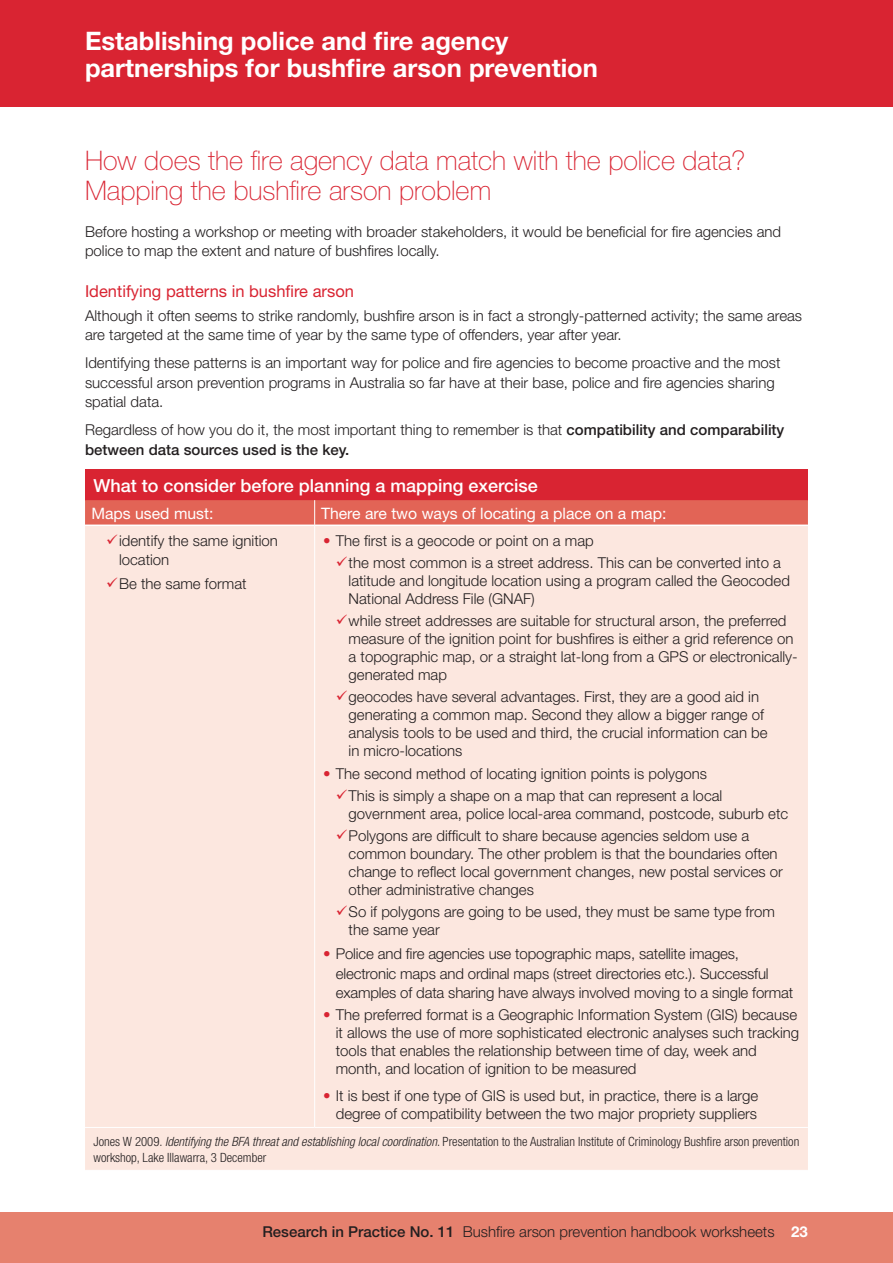
<style>
.page{position:relative;width:893px;height:1263px;background:#fff}
.page>*{position:absolute;margin:0;border:0;box-sizing:border-box;transform-origin:0 0}
.t1{font:100 27px/30px "Helvetica Neue LT";color:#d92432}
.t2{font:700 25.5px/27px "Helvetica Neue LT";color:#fff}
.t3{font:500 18px "Helvetica Neue LT";color:#fff}
.t4{font:16.5px "Helvetica Neue LT";color:#d92432}
.t5{font:15.75px "Helvetica Neue LT";color:#fff}
.t6{font:300 15px/18px "Helvetica Neue LT";color:#231f20}
.t7{font:300 condensed 12.75px/15.8px "Helvetica Neue LT";color:#231f20}
.s1{font-weight:500}
.s2{color:#d92432}
.s3{font-style:italic}
.s4{font-weight:700;color:#fff}
</style>
<div class="page">
<div style="left:0;top:1212px;width:893px;height:51px;background:#e6816e"></div>
<div style="left:0;top:0;width:893px;height:106px;background:#d92432"></div>
<div style="left:85px;top:469px;width:723px;height:31px;background:#d92432"></div>
<div style="left:85px;top:526px;width:723px;height:644px;background:#fce7df"></div>
<svg style="left:85px;top:500px;width:723px;height:25px;background:#e26659"></svg>
<hr style="left:314px;top:525px;width:1px;height:602px;background:#fff">
<hr style="left:85px;top:1127px;width:230px;height:1px;background:#fff">
<hr style="left:315px;top:1127px;width:493px;height:1px;background:#fff">
<svg style="left:107px;top:534px;width:11px;height:10px"></svg>
<svg style="left:107px;top:577px;width:11px;height:10px"></svg>
<svg style="left:337px;top:556px;width:10px;height:10px"></svg>
<svg style="left:337px;top:614px;width:10px;height:10px"></svg>
<svg style="left:337px;top:691px;width:10px;height:9px"></svg>
<svg style="left:337px;top:789px;width:10px;height:10px"></svg>
<svg style="left:337px;top:829px;width:10px;height:10px"></svg>
<svg style="left:337px;top:906px;width:10px;height:9px"></svg>
<h2 class="t2" style="left:85px;top:26px;width:514px">Establishing police and fire agency partnerships for bushfire arson prevention</h2>
<h1 class="t1" style="left:85px;top:145px;width:662px">How does the fire agency data match with the police data?<br>Mapping the bushfire arson problem</h1>
<p class="t6" style="left:85px;top:221px;width:698px;line-height:19.5px">Before hosting a workshop or meeting with broader stakeholders, it would be beneficial for fire agencies and police to map the extent and nature of bushfires locally.</p>
<p class="t4" style="left:85px;top:281px;width:270px">Identifying patterns in bushfire arson</p>
<p class="t6" style="left:85px;top:305px;width:719px;line-height:19.5px">Although it often seems to strike randomly, bushfire arson is in fact a strongly-patterned activity; the same areas are targeted at the same time of year by the same type of offenders, year after year.</p>
<p class="t6" style="left:85px;top:353px;width:697px;line-height:19.5px">Identifying these patterns is an important way for police and fire agencies to become proactive and the most successful arson prevention programs in Australia so far have at their base, police and fire agencies sharing spatial data.</p>
<p class="t6" style="left:85px;top:420px;width:701px;line-height:19.5px">Regardless of how you do it, the most important thing to remember is that <span class="s1">compatibility and comparability between data sources used is the key.</span></p>
<p class="t3" style="left:94px;top:474px;width:446px">What to consider before planning a mapping exercise</p>
<p class="t5" style="left:91px;top:504px;width:123px">Maps used must:</p>
<p class="t5" style="left:321px;top:504px;width:347px">There are two ways of locating a place on a map:</p>
<p class="t6" style="left:119px;top:530px;width:160px;line-height:19.5px">identify the same ignition location</p>
<p class="t6" style="left:119px;top:574px;width:129px">Be the same format</p>
<p class="t6" style="left:349px;top:529px;width:434px;line-height:22.2px;text-indent:-26px"><span class="s2">•</span> The first is a geocode or point on a map<br>the most common is a street address. This can be converted into a</p>
<p class="t6" style="left:349px;top:571px;width:443px">latitude and longitude location using a program called the Geocoded<br>National Address File (GNAF)</p>
<p class="t6" style="left:349px;top:611px;width:451px">while street addresses are suitable for structural arson, the preferred measure of the ignition point for bushfires is either a grid reference on a topographic map, or a straight lat-long from a GPS or electronically&shy;generated map</p>
<p class="t6" style="left:349px;top:688px;width:420px">geocodes have several advantages. First, they are a good aid in generating a common map. Second they allow a bigger range of analysis tools to be used and third, the crucial information can be in micro-locations</p>
<p class="t6" style="left:349px;top:762px;width:375px;line-height:22.2px;text-indent:-26px"><span class="s2">•</span> The second method of locating ignition points is polygons<br>This is simply a shape on a map that can represent a local</p>
<p class="t6" style="left:349px;top:802px;width:441px;line-height:22.2px">government area, police local-area command, postcode, suburb etc<br>Polygons are difficult to share because agencies seldom use a</p>
<p class="t6" style="left:349px;top:844px;width:436px">common boundary. The other problem is that the boundaries often change to reflect local government changes, new postal services or other administrative changes</p>
<p class="t6" style="left:349px;top:903px;width:428px">So if polygons are going to be used, they must be same type from the same year</p>
<p class="t6" style="left:336px;top:944px;width:459px;line-height:19.5px;text-indent:-13px"><span class="s2">•</span> Police and fire agencies use topographic maps, satellite images, electronic maps and ordinal maps (street directories etc.). Successful examples of data sharing have always involved moving to a single format</p>
<p class="t6" style="left:336px;top:1006px;width:465px;text-indent:-13px"><span class="s2">•</span> The preferred format is a Geographic Information System (GIS) because it allows the use of more sophisticated electronic analyses such tracking tools that enables the relationship between time of day, week and month, and location of ignition to be measured</p>
<p class="t6" style="left:323px;top:1086px;width:437px;text-align:right"><span class="s2">•</span> It is best if one type of GIS is used but, in practice, there is a large degree of compatibility between the two major propriety suppliers</p>
<p class="t7" style="left:94px;top:1133px;width:707px">Jones W 2009. <span class="s3">Identifying the BFA threat and establishing local coordination</span>. Presentation to the Australian Institute of Criminology Bushfire arson prevention workshop, Lake Illawarra, 3 December</p>
<p class="t6" style="left:262px;top:1222px;width:547px"><span class="s1">Research in Practice No. 11</span> Bushfire arson prevention handbook worksheets <span class="s4">23</span></p>
</div>
